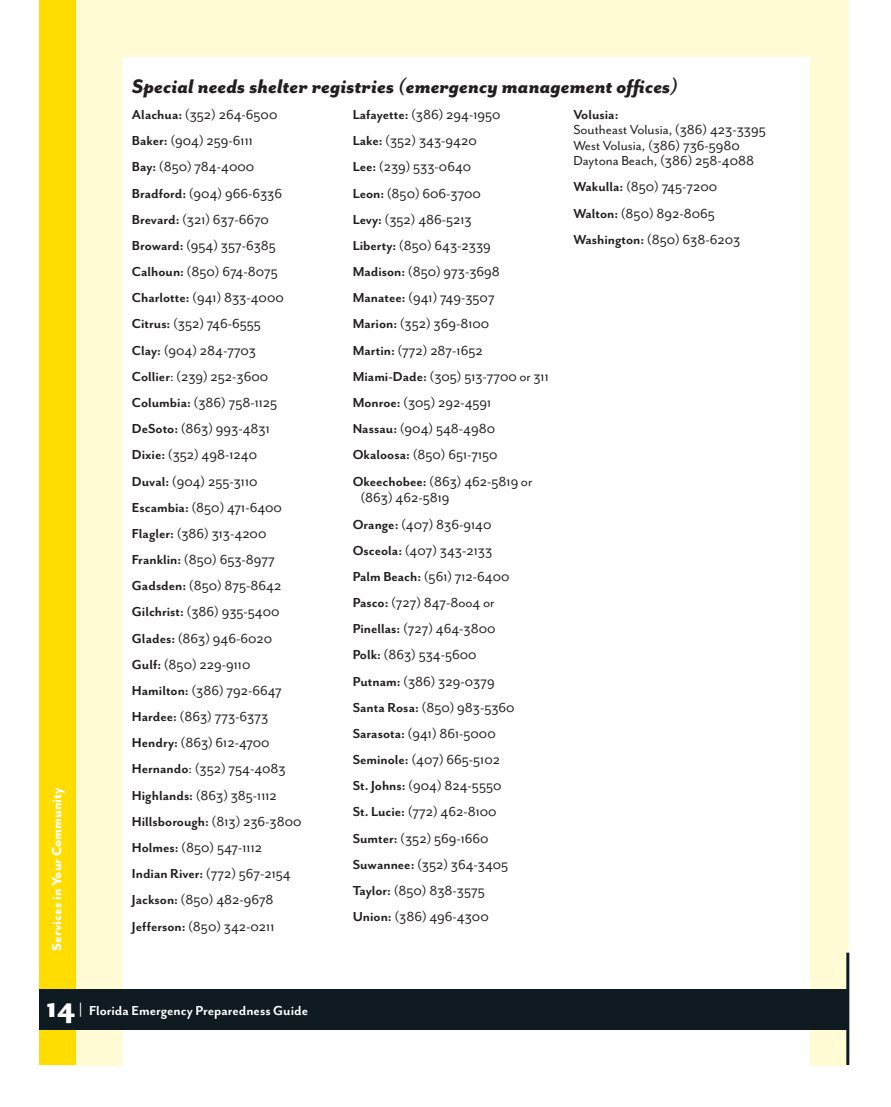
<style>
.page{position:relative;width:891px;height:1107px;background:#fff}
.page>*{position:absolute;margin:0;border:0;box-sizing:border-box;transform-origin:0 0}
.t1{font:italic 800 22.5px "Mr Eaves San OT";color:#231f20}
.t2{font:15px/26.1px "Mr Eaves San OT";color:#231f20}
.t3{font:700 15px "Mr Eaves San OT";color:#fff}
.t4{font:800 15px "Mr Eaves San OT";color:#fff}
.t5{font:700 15px "Mr Eaves San OT";color:#231f20}
.s1{font-weight:700}
.s2{font-weight:800;font-size:31.5px}
.s3{font-size:18px}
</style>
<div class="page">
<div style="left:39px;top:0;width:810px;height:1065px;background:#fffbd5"></div>
<div style="left:122px;top:58px;width:687px;height:1034px;background:#fff"></div>
<div style="left:39px;top:0;width:37px;height:1065px;background:#ffdd01"></div>
<div style="left:39px;top:989px;width:810px;height:40px;background:#101a21"></div>
<hr style="left:846px;top:953px;width:3px;height:112px;background:#101a21">
<p class="t4" style="left:52px;top:951px;width:165px;rotate:-90deg">Services in Your Community</p>
<h1 class="t1" style="left:132px;top:79px;width:548px">Special needs shelter registries (emergency management offices)</h1>
<p class="t2" style="left:132px;top:103px;width:171px"><span class="s1">Alachua:</span> (352) 264-6500<br><span class="s1">Baker:</span> (904) 259-6111<br><span class="s1">Bay:</span> (850) 784-4000<br><span class="s1">Bradford:</span> (904) 966-6336<br><span class="s1">Brevard:</span> (321) 637-6670<br><span class="s1">Broward:</span> (954) 357-6385<br><span class="s1">Calhoun:</span> (850) 674-8075<br><span class="s1">Charlotte:</span> (941) 833-4000<br><span class="s1">Citrus:</span> (352) 746-6555<br><span class="s1">Clay:</span> (904) 284-7703<br><span class="s1">Collier</span>: (239) 252-3600<br><span class="s1">Columbia:</span> (386) 758-1125<br><span class="s1">DeSoto:</span> (863) 993-4831<br><span class="s1">Dixie:</span> (352) 498-1240<br><span class="s1">Duval:</span> (904) 255-3110<br><span class="s1">Escambia:</span> (850) 471-6400<br><span class="s1">Flagler:</span> (386) 313-4200<br><span class="s1">Franklin:</span> (850) 653-8977<br><span class="s1">Gadsden:</span> (850) 875-8642<br><span class="s1">Gilchrist:</span> (386) 935-5400<br><span class="s1">Glades:</span> (863) 946-6020<br><span class="s1">Gulf:</span> (850) 229-9110<br><span class="s1">Hamilton:</span> (386) 792-6647<br><span class="s1">Hardee:</span> (863) 773-6373<br><span class="s1">Hendry:</span> (863) 612-4700<br><span class="s1">Hernando</span>: (352) 754-4083<br><span class="s1">Highlands:</span> (863) 385-1112<br><span class="s1">Hillsborough:</span> (813) 236-3800<br><span class="s1">Holmes:</span> (850) 547-1112<br><span class="s1">Indian River:</span> (772) 567-2154<br><span class="s1">Jackson:</span> (850) 482-9678<br><span class="s1">Jefferson:</span> (850) 342-0211</p>
<p class="t2" style="left:353px;top:103px;width:198px"><span class="s1">Lafayette:</span> (386) 294-1950<br><span class="s1">Lake:</span> (352) 343-9420<br><span class="s1">Lee:</span> (239) 533-0640<br><span class="s1">Leon:</span> (850) 606-3700<br><span class="s1">Levy:</span> (352) 486-5213<br><span class="s1">Liberty:</span> (850) 643-2339<br><span class="s1">Madison:</span> (850) 973-3698<br><span class="s1">Manatee:</span> (941) 749-3507<br><span class="s1">Marion:</span> (352) 369-8100<br><span class="s1">Martin:</span> (772) 287-1652<br><span class="s1">Miami-Dade:</span> (305) 513-7700 or 311<br><span class="s1">Monroe:</span> (305) 292-4591<br><span class="s1">Nassau:</span> (904) 548-4980<br><span class="s1">Okaloosa:</span> (850) 651-7150<br><span class="s1">Okeechobee:</span> (863) 462-5819 or</p>
<p class="t2" style="left:353px;top:487px;width:164px;text-indent:8px">(863) 462-5819<br><span class="s1">Orange:</span> (407) 836-9140<br><span class="s1">Osceola:</span> (407) 343-2133<br><span class="s1">Palm Beach:</span> (561) 712-6400<br><span class="s1">Pasco:</span> (727) 847-8oo4 or<br><span class="s1">Pinellas:</span> (727) 464-3800<br><span class="s1">Polk:</span> (863) 534-5600<br><span class="s1">Putnam:</span> (386) 329-0379<br><span class="s1">Santa Rosa:</span> (850) 983-5360<br><span class="s1">Sarasota:</span> (941) 861-5000<br><span class="s1">Seminole:</span> (407) 665-5102<br><span class="s1">St. Johns:</span> (904) 824-5550<br><span class="s1">St. Lucie:</span> (772) 462-8100<br><span class="s1">Sumter:</span> (352) 569-1660<br><span class="s1">Suwannee:</span> (352) 364-3405<br><span class="s1">Taylor:</span> (850) 838-3575<br><span class="s1">Union:</span> (386) 496-4300</p>
<p class="t5" style="left:573px;top:110px;width:47px">Volusia:</p>
<p class="t2" style="left:573px;top:124px;width:194px;line-height:15.3px">Southeast Volusia, (386) 423-3395<br>West Volusia, (386) 736-5980<br>Daytona Beach, (386) 258-4088</p>
<p class="t2" style="left:573px;top:176px;width:168px"><span class="s1">Wakulla:</span> (850) 745-7200<br><span class="s1">Walton:</span> (850) 892-8065<br><span class="s1">Washington:</span> (850) 638-6203</p>
<p class="t3" style="left:47px;top:1006px;width:263px"><span class="s2">14</span> <span class="s3">|</span> Florida Emergency Preparedness Guide</p>
</div>
